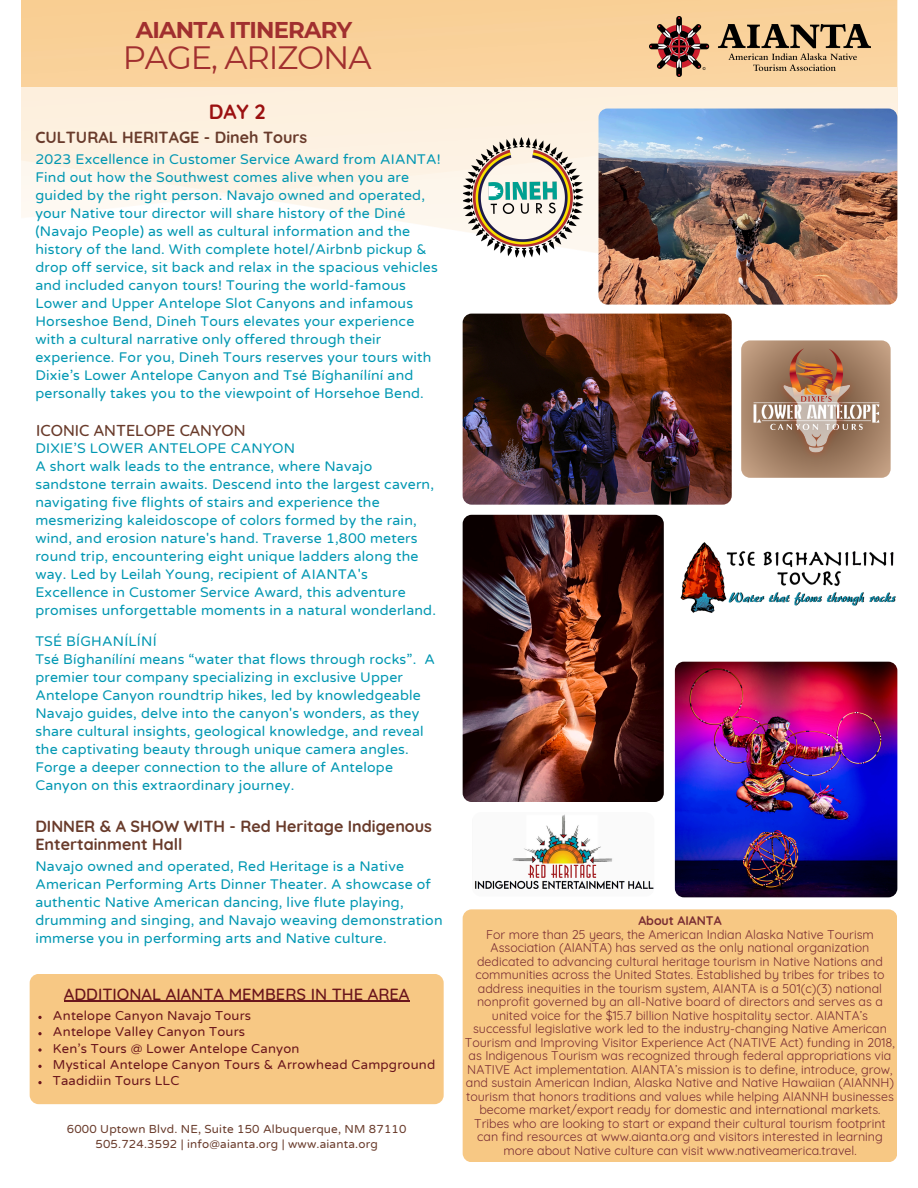
<style>
.page{position:relative;width:918px;height:1188px;background:#fff}
.page>*{position:absolute;margin:0;border:0;box-sizing:border-box;transform-origin:0 0}
.t1{font:32.25px "Montserrat";letter-spacing:-.035em;color:#a12f2f}
.t2{font:700 22.8px "Montserrat";letter-spacing:-.035em;color:#a12f2f}
.t3{font:700 20.55px "Quicksand";color:#9b1010}
.t4{font:500 16.5px "Quicksand";color:#6a151c}
.t5{font:500 16.2px "Quicksand";color:#693b2b}
.t6{font:700 16.05px/18px "Quicksand";color:#693b2b}
.t7{font:14.1px/18px "Varela Round";letter-spacing:.015em;color:#0097b2}
.t8{font:13.05px "Varela Round";letter-spacing:.015em;color:#6a151c}
.t9{font:12.45px/13.5px "Quicksand";color:#6a151c;text-align:center}
.t10{font:700 12.45px "Quicksand";color:#6a151c}
.t11{font:11.7px "Varela Round";letter-spacing:.015em;color:#693b2b}
</style>
<div class="page">
<img style="left:21px;top:0;width:876px;height:283px">
<div style="left:21px;top:87px;width:876px;height:181px;background:linear-gradient(to bottom,#fcedd7,#fff)"></div>
<img style="left:650px;top:17px;width:220px;height:59px">
<img style="left:463px;top:137px;width:120px;height:120px;border-radius:9px">
<img style="left:463px;top:314px;width:269px;height:191px;border-radius:9px">
<svg style="left:741px;top:340px;width:149px;height:138px;background:#b59479"></svg>
<img style="left:754px;top:345px;width:125px;height:127px;border-radius:7px">
<img style="left:463px;top:515px;width:201px;height:287px">
<img style="left:675px;top:526px;width:222px;height:104px;border-radius:9px">
<img style="left:599px;top:109px;width:298px;height:195px;border-radius:9px">
<img style="left:675px;top:662px;width:222px;height:235px;border-radius:9px">
<img style="left:472px;top:812px;width:182px;height:85px;border-radius:9px">
<div style="left:463px;top:909px;width:434px;height:253px;background:#f7c884;border-radius:9px"></div>
<div style="left:30px;top:974px;width:414px;height:130px;background:#f7c884;border-radius:9px"></div>
<hr style="left:64px;top:1001px;width:346px;height:1px;background:#6a151c">
<svg style="left:38px;top:1016px;width:4px;height:3px"></svg>
<svg style="left:38px;top:1032px;width:4px;height:3px"></svg>
<svg style="left:38px;top:1048px;width:4px;height:4px"></svg>
<svg style="left:38px;top:1065px;width:4px;height:3px"></svg>
<svg style="left:38px;top:1081px;width:4px;height:3px"></svg>
<h5 class="t2" style="left:136px;top:16px;width:218px">AIANTA ITINERARY</h5>
<p class="t1" style="left:123px;top:37px;width:250px">PAGE, ARIZONA</p>
<p class="t3" style="left:209px;top:98px;width:58px">DAY 2</p>
<p class="t7" style="left:35px;top:150px;width:407px">2023 Excellence in Customer Service Award from AIANTA!<br>Find out how the Southwest comes alive when you are guided by the right person. Navajo owned and operated, your Native tour director will share history of the Diné (Navajo People) as well as cultural information and the history of the land. With complete hotel/Airbnb pickup &amp; drop off service, sit back and relax in the spacious vehicles and included canyon tours! Touring the world-famous Lower and Upper Antelope Slot Canyons and infamous Horseshoe Bend, Dineh Tours elevates your experience with a cultural narrative only offered through their experience. For you, Dineh Tours reserves your tours with Dixie’s Lower Antelope Canyon and Tsé Bíghanílíní and personally takes you to the viewpoint of Horsehoe Bend.</p>
<h3 class="t6" style="left:35px;top:128px;width:273px">CULTURAL HERITAGE - Dineh Tours</h3>
<p class="t5" style="left:36px;top:420px;width:211px">ICONIC ANTELOPE CANYON</p>
<p class="t7" style="left:35px;top:439px;width:402px">DIXIE’S LOWER ANTELOPE CANYON<br>A short walk leads to the entrance, where Navajo sandstone terrain awaits. Descend into the largest cavern, navigating five flights of stairs and experience the mesmerizing kaleidoscope of colors formed by the rain, wind, and erosion nature's hand. Traverse 1,800 meters round trip, encountering eight unique ladders along the way. Led by Leilah Young, recipient of AIANTA's Excellence in Customer Service Award, this adventure promises unforgettable moments in a natural wonderland.</p>
<p class="t7" style="left:35px;top:632px;width:401px">TSÉ BÍGHANÍLÍNÍ<br>Tsé Bíghanílíní means “water that flows through rocks”. A premier tour company specializing in exclusive Upper Antelope Canyon roundtrip hikes, led by knowledgeable Navajo guides, delve into the canyon's wonders, as they share cultural insights, geological knowledge, and reveal the captivating beauty through unique camera angles.<br>Forge a deeper connection to the allure of Antelope Canyon on this extraordinary journey.</p>
<p class="t6" style="left:35px;top:817px;width:398px">DINNER &amp; A SHOW WITH - Red Heritage Indigenous<br>Entertainment Hall</p>
<p class="t7" style="left:35px;top:858px;width:409px">Navajo owned and operated, Red Heritage is a Native American Performing Arts Dinner Theater. A showcase of authentic Native American dancing, live flute playing, drumming and singing, and Navajo weaving demonstration immerse you in performing arts and Native culture.</p>
<p class="t4" style="left:64px;top:983px;width:347px">ADDITIONAL AIANTA MEMBERS IN THE AREA</p>
<h3 class="t8" style="left:53px;top:1008px;width:200px">Antelope Canyon Navajo Tours</h3>
<p class="t8" style="left:53px;top:1024px;width:194px">Antelope Valley Canyon Tours</p>
<p class="t8" style="left:53px;top:1041px;width:248px">Ken’s Tours @ Lower Antelope Canyon</p>
<p class="t8" style="left:53px;top:1057px;width:384px">Mystical Antelope Canyon Tours &amp; Arrowhead Campground</p>
<p class="t8" style="left:53px;top:1073px;width:128px">Taadidiin Tours LLC</p>
<p class="t11" style="left:67px;top:1123px;width:341px">6000 Uptown Blvd. NE, Suite 150 Albuquerque, NM 87110</p>
<h4 class="t11" style="left:96px;top:1137px;width:284px">505.724.3592 | info@aianta.org | www.aianta.org</h4>
<p class="t10" style="left:638px;top:913px;width:85px">About AIANTA</p>
<p class="t9" style="left:465px;top:927px;width:432px">For more than 25 years, the American Indian Alaska Native Tourism Association (AIANTA) has served as the only national organization dedicated to advancing cultural heritage tourism in Native Nations and communities across the United States. Established by tribes for tribes to address inequities in the tourism system, AIANTA is a 501(c)(3) national nonprofit governed by an all-Native board of directors and serves as a united voice for the $15.7 billion Native hospitality sector. AIANTA’s successful legislative work led to the industry-changing Native American Tourism and Improving Visitor Experience Act (NATIVE Act) funding in 2018, as Indigenous Tourism was recognized through federal appropriations via NATIVE Act implementation. AIANTA’s mission is to define, introduce, grow, and sustain American Indian, Alaska Native and Native Hawaiian (AIANNH) tourism that honors traditions and values while helping AIANNH businesses become market/export ready for domestic and international markets.<br>Tribes who are looking to start or expand their cultural tourism footprint can find resources at www.aianta.org and visitors interested in learning more about Native culture can visit www.nativeamerica.travel.</p>
</div>
